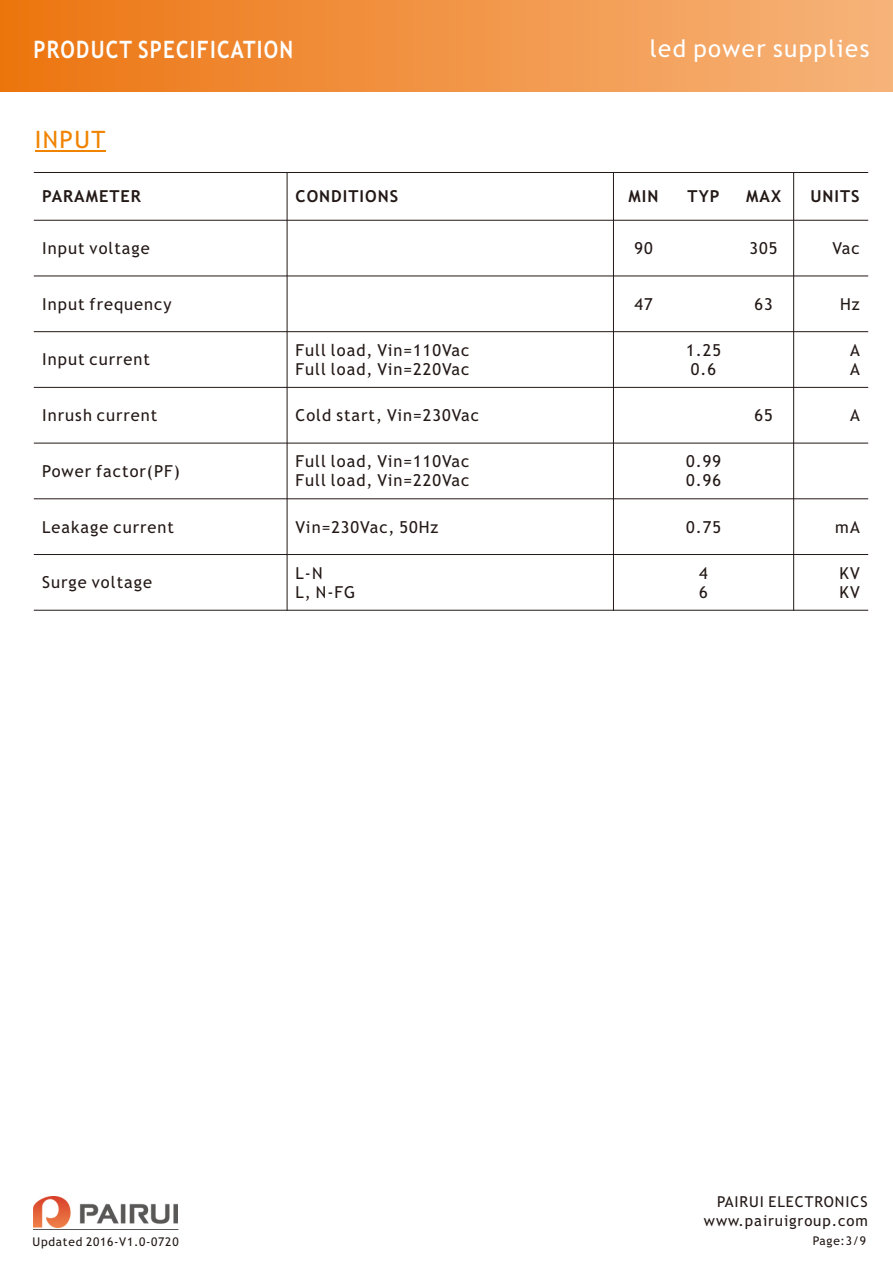
<style>
.page{position:relative;width:893px;height:1263px;background:#fff}
.page>*{position:absolute;margin:0;border:0;box-sizing:border-box;transform-origin:0 0}
.t1{font:700 24px "Trebuchet MS";letter-spacing:.06em;color:#fff;scale:.86 1}
.t2{font:24px "Trebuchet MS";letter-spacing:.06em;color:#fff}
.t3{font:24px "Trebuchet MS";letter-spacing:.06em;color:#f08300}
.t4{font:16.5px/19.2px "Trebuchet MS";letter-spacing:.06em;color:#231916}
.t5{font:700 16.5px "Trebuchet MS";letter-spacing:.06em;color:#231916}
.t6{font:15px "Trebuchet MS";letter-spacing:.06em;color:#231916}
.t7{font:12px "Trebuchet MS";letter-spacing:.06em;color:#231916}
</style>
<div class="page">
<hr style="left:35px;top:151px;width:70px;height:1px;background:#f08300">
<hr style="left:287px;top:172px;width:1px;height:439px;background:#231916">
<hr style="left:613px;top:172px;width:1px;height:439px;background:#231916">
<hr style="left:793px;top:172px;width:1px;height:439px;background:#231916">
<hr style="left:34px;top:610px;width:834px;height:1px;background:#231916">
<hr style="left:34px;top:554px;width:834px;height:1px;background:#231916">
<hr style="left:34px;top:498px;width:834px;height:1px;background:#231916">
<hr style="left:34px;top:443px;width:834px;height:1px;background:#231916">
<hr style="left:34px;top:387px;width:834px;height:1px;background:#231916">
<hr style="left:34px;top:331px;width:834px;height:1px;background:#231916">
<hr style="left:34px;top:275px;width:834px;height:1px;background:#231916">
<hr style="left:34px;top:220px;width:834px;height:1px;background:#231916">
<hr style="left:34px;top:172px;width:834px;height:1px;background:#231916">
<div style="left:0;top:0;width:893px;height:91px;background:linear-gradient(to right,#ec7511,#f6b47b)"></div>
<img style="left:33px;top:1196px;width:144px;height:31px">
<hr style="left:33px;top:1229px;width:145px;height:1px;background:#595857">
<h1 class="t1" style="left:33px;top:40px;width:304px">PRODUCT SPECIFICATION</h1>
<h1 class="t2" style="left:650px;top:39px;width:221px">led power supplies</h1>
<h1 class="t3" style="left:35px;top:131px;width:72px">INPUT</h1>
<p class="t5" style="left:42px;top:190px;width:100px">PARAMETER</p>
<p class="t5" style="left:296px;top:190px;width:104px">CONDITIONS</p>
<p class="t5" style="left:628px;top:190px;width:31px">MIN</p>
<p class="t5" style="left:688px;top:190px;width:33px">TYP</p>
<p class="t5" style="left:746px;top:190px;width:36px">MAX</p>
<p class="t5" style="left:810px;top:190px;width:51px">UNITS</p>
<p class="t4" style="left:42px;top:240px;width:109px">Input voltage</p>
<p class="t4" style="left:634px;top:240px;width:20px">90</p>
<p class="t4" style="left:750px;top:240px;width:29px">305</p>
<p class="t4" style="left:832px;top:240px;width:29px">Vac</p>
<p class="t4" style="left:42px;top:296px;width:131px">Input frequency</p>
<p class="t4" style="left:634px;top:296px;width:20px">47</p>
<p class="t4" style="left:754px;top:296px;width:20px">63</p>
<p class="t4" style="left:840px;top:296px;width:21px">Hz</p>
<p class="t4" style="left:42px;top:351px;width:109px">Input current</p>
<p class="t4" style="left:296px;top:342px;width:175px">Full load, Vin=110Vac<br>Full load, Vin=220Vac</p>
<p class="t4" style="left:686px;top:342px;width:36px">1.25<br>0.6</p>
<p class="t4" style="left:850px;top:342px;width:11px">A<br>A</p>
<p class="t4" style="left:42px;top:407px;width:117px">Inrush current</p>
<p class="t4" style="left:296px;top:407px;width:185px">Cold start, Vin=230Vac</p>
<p class="t4" style="left:754px;top:407px;width:20px">65</p>
<p class="t4" style="left:850px;top:407px;width:11px">A</p>
<p class="t4" style="left:42px;top:463px;width:139px">Power factor(PF)</p>
<p class="t4" style="left:296px;top:453px;width:175px">Full load, Vin=110Vac<br>Full load, Vin=220Vac</p>
<p class="t4" style="left:686px;top:453px;width:36px">0.99<br>0.96</p>
<p class="t4" style="left:42px;top:519px;width:133px">Leakage current</p>
<p class="t4" style="left:296px;top:519px;width:144px">Vin=230Vac, 50Hz</p>
<p class="t4" style="left:686px;top:519px;width:36px">0.75</p>
<p class="t4" style="left:835px;top:519px;width:26px">mA</p>
<p class="t4" style="left:42px;top:574px;width:111px">Surge voltage</p>
<p class="t4" style="left:296px;top:565px;width:61px">L-N<br>L, N-FG</p>
<p class="t4" style="left:699px;top:565px;width:10px">4<br>6</p>
<p class="t4" style="left:839px;top:565px;width:22px">KV<br>KV</p>
<p class="t7" style="left:33px;top:1237px;width:147px">Updated 2016-V1.0-0720</p>
<p class="t6" style="left:717px;top:1196px;width:152px">PAIRUI ELECTRONICS</p>
<p class="t6" style="left:704px;top:1215px;width:165px">www.pairuigroup.com</p>
<p class="t7" style="left:813px;top:1236px;width:55px">Page:3/9</p>
</div>
